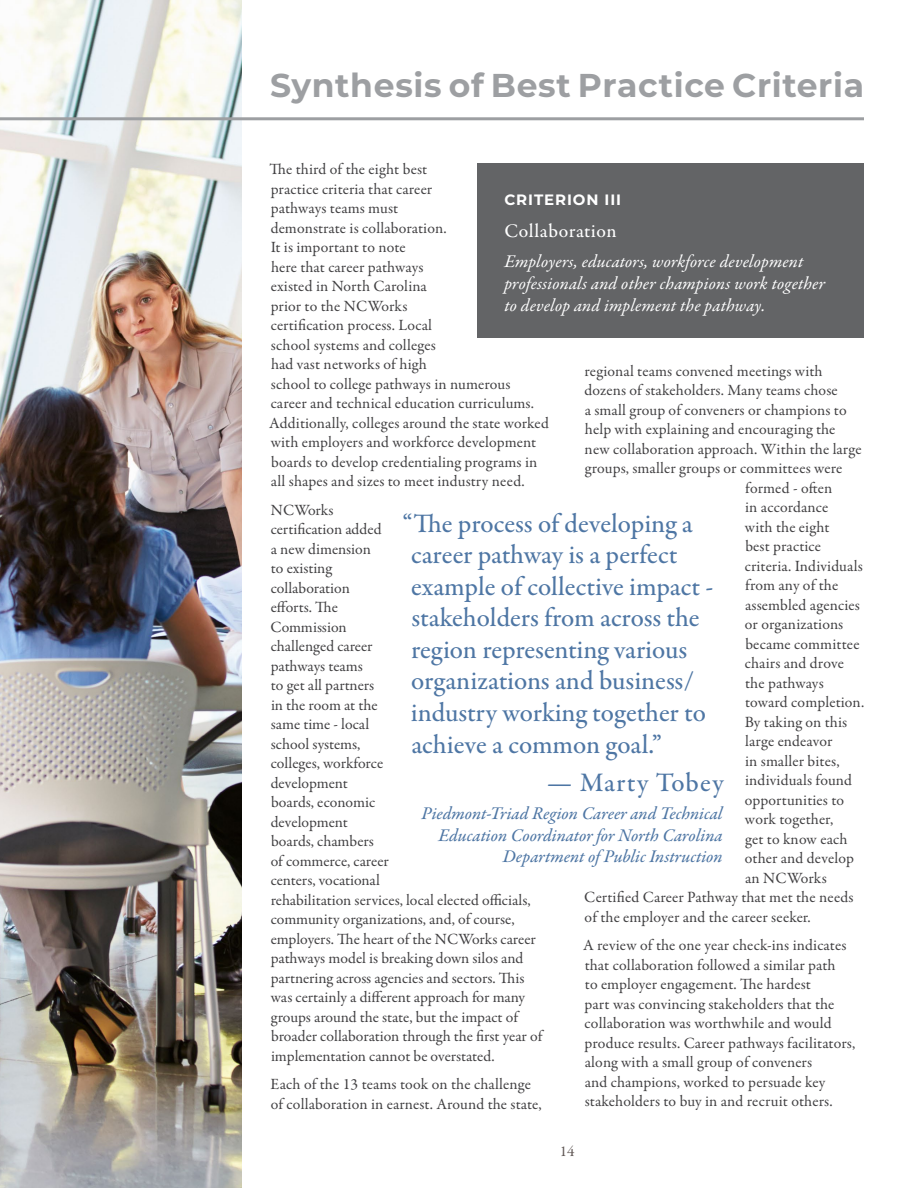
<style>
.page{position:relative;width:918px;height:1188px;background:#fff}
.page>*{position:absolute;margin:0;border:0;box-sizing:border-box;transform-origin:0 0}
.t1{font:700 33px "Montserrat";letter-spacing:.02em;color:#9d9fa2}
.t2{font:500 27px/31.5px "Garamond Premr Pro";color:#4e76a4}
.t3{font:500 27px "Garamond Premr Pro";letter-spacing:.045em;color:#4e76a4}
.t4{font:500 19.5px "Garamond Premr Pro";letter-spacing:.03em;color:#fff}
.t5{font:italic 18px/21.6px "Garamond Premr Pro";letter-spacing:.005em;color:#fff}
.t6{font:18px/21.6px "Garamond Premr Pro Med It";letter-spacing:-.005em;color:#4e76a4;text-align:right}
.t7{font:15.75px/19.5px "Garamond Premr Pro";letter-spacing:.005em;color:#414042}
.t8{font:700 15px "Montserrat";letter-spacing:.06em;color:#fff}
.t9{font:15px "Garamond Premr Pro";color:#5f5654}
</style>
<div class="page">
<img style="left:0;top:0;width:241px;height:1188px">
<hr style="left:0;top:117px;width:864px;height:3px;background:#9d9fa2">
<div style="left:477px;top:163px;width:387px;height:175px;background:#636466"></div>
<h1 class="t1" style="left:270px;top:61px;width:596px">Synthesis of Best Practice Criteria</h1>
<p class="t7" style="left:269px;top:160px;width:281px">The third of the eight best<br>practice criteria that career<br>pathways teams must<br>demonstrate is collaboration.<br>It is important to note<br>here that career pathways<br>existed in North Carolina<br>prior to the NCWorks<br>certification process. Local<br>school systems and colleges<br>had vast networks of high<br>school to college pathways in numerous<br>career and technical education curriculums.<br>Additionally, colleges around the state worked with employers and workforce development boards to develop credentialing programs in all shapes and sizes to meet industry need.</p>
<p class="t7" style="left:270px;top:501px;width:273px">NCWorks<br>certification added<br>a new dimension<br>to existing<br>collaboration<br>efforts. The<br>Commission<br>challenged career<br>pathways teams<br>to get all partners<br>in the room at the<br>same time - local<br>school systems,<br>colleges, workforce<br>development<br>boards, economic<br>development<br>boards, chambers<br>of commerce, career<br>centers, vocational<br>rehabilitation services, local elected officials, community organizations, and, of course, employers. The heart of the NCWorks career pathways model is breaking down silos and partnering across agencies and sectors. This was certainly a different approach for many groups around the state, but the impact of broader collaboration through the first year of implementation cannot be overstated.</p>
<p class="t7" style="left:271px;top:1075px;width:273px">Each of the 13 teams took on the challenge of collaboration in earnest. Around the state,</p>
<p class="t8" style="left:504px;top:188px;width:118px">CRITERION III</p>
<p class="t4" style="left:504px;top:219px;width:114px">Collaboration</p>
<p class="t5" style="left:504px;top:252px;width:322px">Employers, educators, workforce development professionals and other champions work together to develop and implement the pathway.</p>
<p class="t7" style="left:585px;top:362px;width:240px">regional teams convened meetings with</p>
<p class="t7" style="left:585px;top:381px;width:255px">dozens of stakeholders. Many teams chose</p>
<p class="t7" style="left:585px;top:401px;width:263px">a small group of conveners or champions to</p>
<p class="t7" style="left:585px;top:420px;width:252px">help with explaining and encouraging the</p>
<p class="t7" style="left:585px;top:440px;width:279px">new collaboration approach. Within the large</p>
<p class="t7" style="left:585px;top:459px;width:259px">groups, smaller groups or committees were</p>
<p class="t7" style="left:745px;top:479px;width:89px">formed - often</p>
<p class="t7" style="left:745px;top:498px;width:85px">in accordance</p>
<p class="t7" style="left:745px;top:518px;width:86px">with the eight</p>
<p class="t7" style="left:745px;top:537px;width:77px">best practice</p>
<p class="t7" style="left:745px;top:557px;width:119px">criteria. Individuals</p>
<p class="t7" style="left:745px;top:576px;width:95px">from any of the</p>
<p class="t7" style="left:745px;top:596px;width:116px">assembled agencies</p>
<p class="t7" style="left:745px;top:615px;width:100px">or organizations</p>
<p class="t7" style="left:745px;top:635px;width:116px">became committee</p>
<p class="t7" style="left:745px;top:654px;width:101px">chairs and drove</p>
<p class="t7" style="left:745px;top:674px;width:80px">the pathways</p>
<p class="t7" style="left:745px;top:693px;width:121px">toward completion.</p>
<p class="t7" style="left:745px;top:713px;width:104px">By taking on this</p>
<p class="t7" style="left:745px;top:732px;width:89px">large endeavor</p>
<p class="t7" style="left:745px;top:752px;width:96px">in smaller bites,</p>
<p class="t7" style="left:745px;top:771px;width:108px">individuals found</p>
<p class="t7" style="left:745px;top:791px;width:101px">opportunities to</p>
<p class="t7" style="left:745px;top:810px;width:90px">work together,</p>
<p class="t7" style="left:745px;top:830px;width:104px">get to know each</p>
<p class="t7" style="left:745px;top:849px;width:111px">other and develop</p>
<p class="t7" style="left:745px;top:869px;width:83px">an NCWorks</p>
<p class="t7" style="left:584px;top:888px;width:271px">Certified Career Pathway that met the needs</p>
<p class="t7" style="left:585px;top:908px;width:228px">of the employer and the career seeker.</p>
<p class="t7" style="left:583px;top:936px;width:274px">A review of the one year check-ins indicates that collaboration followed a similar path<br>to employer engagement. The hardest<br>part was convincing stakeholders that the collaboration was worthwhile and would produce results. Career pathways facilitators, along with a small group of conveners<br>and champions, worked to persuade key stakeholders to buy in and recruit others.</p>
<h2 class="t2" style="left:411px;top:508px;width:304px;text-indent:-9px">“The process of developing a career pathway is a perfect example of collective impact - stakeholders from across the region representing various organizations and business/ industry working together to achieve a common goal.”</h2>
<h2 class="t3" style="left:547px;top:766px;width:178px">— Marty Tobey</h2>
<p class="t6" style="left:421px;top:804px;width:303px">Piedmont-Triad Region Career and Technical<br>Education Coordinator for North Carolina<br>Department of Public Instruction</p>
<p class="t9" style="left:560px;top:1142px;width:16px">14</p>
</div>
